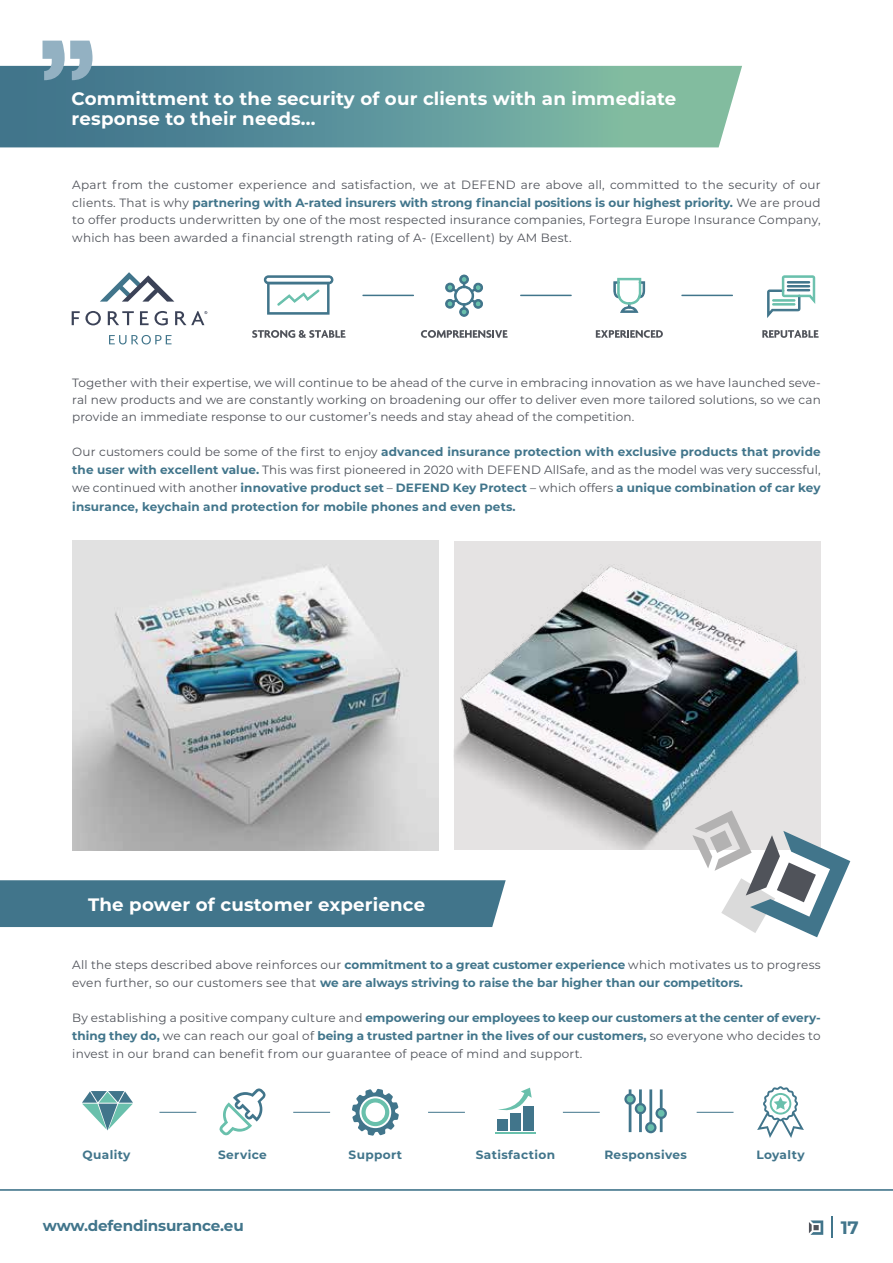
<style>
.page{position:relative;width:893px;height:1263px;background:#fff}
.page>*{position:absolute;margin:0;border:0;box-sizing:border-box;transform-origin:0 0}
.t1{font:700 18px/19.5px "Montserrat";letter-spacing:.01em;color:#fff}
.t2{font:700 18px "Montserrat";color:#41758b}
.t3{font:700 15px "Montserrat";letter-spacing:-.01em;color:#41758b}
.t4{font:12px/17.5px "Montserrat";letter-spacing:.02em;color:#50535a;text-align:justify}
.t5{font:700 12px/18px "Montserrat";letter-spacing:.02em;color:#41758b;text-align:justify}
.s1{font-weight:700;color:#41758b}
.s2{font-weight:400;color:#50535a}
</style>
<div class="page">
<svg style="left:809px;top:1220px;width:14px;height:15px"></svg>
<hr style="left:831px;top:1216px;width:2px;height:21px;background:#41758b">
<img style="left:73px;top:541px;width:366px;height:309px">
<hr style="left:0;top:1189px;width:893px;height:1px;background:#41758b">
<svg style="left:0;top:66px;width:742px;height:81px;background:#61989a"></svg>
<svg style="left:43px;top:41px;width:50px;height:39px;background:#96b3c2"></svg>
<svg style="left:72px;top:311px;width:29px;height:14px"></svg>
<svg style="left:108px;top:311px;width:26px;height:14px"></svg>
<svg style="left:140px;top:311px;width:9px;height:14px"></svg>
<svg style="left:155px;top:311px;width:13px;height:14px"></svg>
<svg style="left:175px;top:311px;width:32px;height:14px"></svg>
<svg style="left:100px;top:272px;width:74px;height:30px"></svg>
<svg style="left:109px;top:335px;width:63px;height:9px"></svg>
<svg style="left:264px;top:275px;width:69px;height:40px"></svg>
<svg style="left:445px;top:275px;width:38px;height:42px"></svg>
<svg style="left:613px;top:278px;width:32px;height:35px"></svg>
<svg style="left:767px;top:275px;width:48px;height:43px"></svg>
<svg style="left:252px;top:330px;width:93px;height:8px"></svg>
<svg style="left:421px;top:330px;width:87px;height:8px"></svg>
<svg style="left:596px;top:330px;width:67px;height:8px"></svg>
<svg style="left:762px;top:330px;width:57px;height:8px"></svg>
<hr style="left:362px;top:295px;width:52px;height:1px;background:#41758b">
<hr style="left:520px;top:295px;width:52px;height:1px;background:#41758b">
<hr style="left:681px;top:295px;width:52px;height:1px;background:#41758b">
<div style="left:0;top:880px;width:506px;height:47px;background:#41758b"></div>
<img style="left:454px;top:541px;width:366px;height:309px">
<svg style="left:692px;top:810px;width:158px;height:127px"></svg>
<hr style="left:159px;top:1112px;width:37px;height:1px;background:#41758b">
<hr style="left:428px;top:1112px;width:37px;height:1px;background:#41758b">
<hr style="left:293px;top:1112px;width:37px;height:1px;background:#41758b">
<hr style="left:563px;top:1112px;width:37px;height:1px;background:#41758b">
<hr style="left:697px;top:1112px;width:36px;height:1px;background:#41758b">
<svg style="left:219px;top:1088px;width:46px;height:47px"></svg>
<svg style="left:352px;top:1089px;width:47px;height:47px"></svg>
<div style="left:523px;top:1106px;width:10px;height:25px;background:#41758b"></div>
<div style="left:510px;top:1113px;width:11px;height:18px;background:#41758b"></div>
<div style="left:497px;top:1119px;width:11px;height:12px;background:#41758b"></div>
<svg style="left:498px;top:1088px;width:34px;height:23px"></svg>
<hr style="left:495px;top:1132px;width:41px;height:2px;background:#69c0ac">
<svg style="left:82px;top:1091px;width:51px;height:39px"></svg>
<svg style="left:624px;top:1089px;width:43px;height:44px"></svg>
<svg style="left:757px;top:1086px;width:47px;height:52px"></svg>
<h1 class="t1" style="left:72px;top:88px;width:606px">Committment to the security of our clients with an immediate response to their needs...</h1>
<p class="t4" style="left:72px;top:176px;width:750px">Apart from the customer experience and satisfaction, we at DEFEND are above all, committed to the security of our clients. That is why <span class="s1">partnering with A-rated insurers with strong financial positions is our highest priority.</span> We are proud to offer products underwritten by one of the most respected insurance companies, Fortegra Europe Insurance Company, which has been awarded a financial strength rating of A- (Excellent) by AM Best.</p>
<p class="t4" style="left:72px;top:373px;width:750px">Together with their expertise, we will continue to be ahead of the curve in embracing innovation as we have launched seve&shy;ral new products and we are constantly working on broadening our offer to deliver even more tailored solutions, so we can provide an immediate response to our customer’s needs and stay ahead of the competition.</p>
<p class="t5" style="left:72px;top:443px;width:750px"><span class="s2">Our customers could be some of the first to enjoy</span> advanced insurance protection with exclusive products that provide the user with excellent value. <span class="s2">This was first pioneered in 2020 with DEFEND AllSafe, and as the model was very successful, we continued with another</span> innovative product set <span class="s2">–</span> DEFEND Key Protect <span class="s2">– which offers</span> a unique combination of car key insurance, keychain and protection for mobile phones and even pets.</p>
<h1 class="t1" style="left:88px;top:893px;width:339px">The power of customer experience</h1>
<p class="t4" style="left:72px;top:955px;width:750px;line-height:18px">All the steps described above reinforces our <span class="s1">commitment to a great customer experience</span> which motivates us to progress even further, so our customers see that <span class="s1">we are always striving to raise the bar higher than our competitors.</span></p>
<p class="t4" style="left:72px;top:1009px;width:750px">By establishing a positive company culture and <span class="s1">empowering our employees to keep our customers at the center of every&shy;thing they do,</span> we can reach our goal of <span class="s1">being a trusted partner in the lives of our customers,</span> so everyone who decides to invest in our brand can benefit from our guarantee of peace of mind and support.</p>
<p class="t5" style="left:83px;top:1145px;width:49px">Quality</p>
<p class="t5" style="left:218px;top:1145px;width:50px">Service</p>
<p class="t5" style="left:349px;top:1145px;width:55px">Support</p>
<p class="t5" style="left:476px;top:1145px;width:81px">Satisfaction</p>
<p class="t5" style="left:604px;top:1145px;width:84px">Responsives</p>
<p class="t5" style="left:756px;top:1145px;width:50px">Loyalty</p>
<p class="t3" style="left:43px;top:1215px;width:202px">www.defendinsurance.eu</p>
<h1 class="t2" style="left:841px;top:1215px;width:20px">17</h1>
</div>
